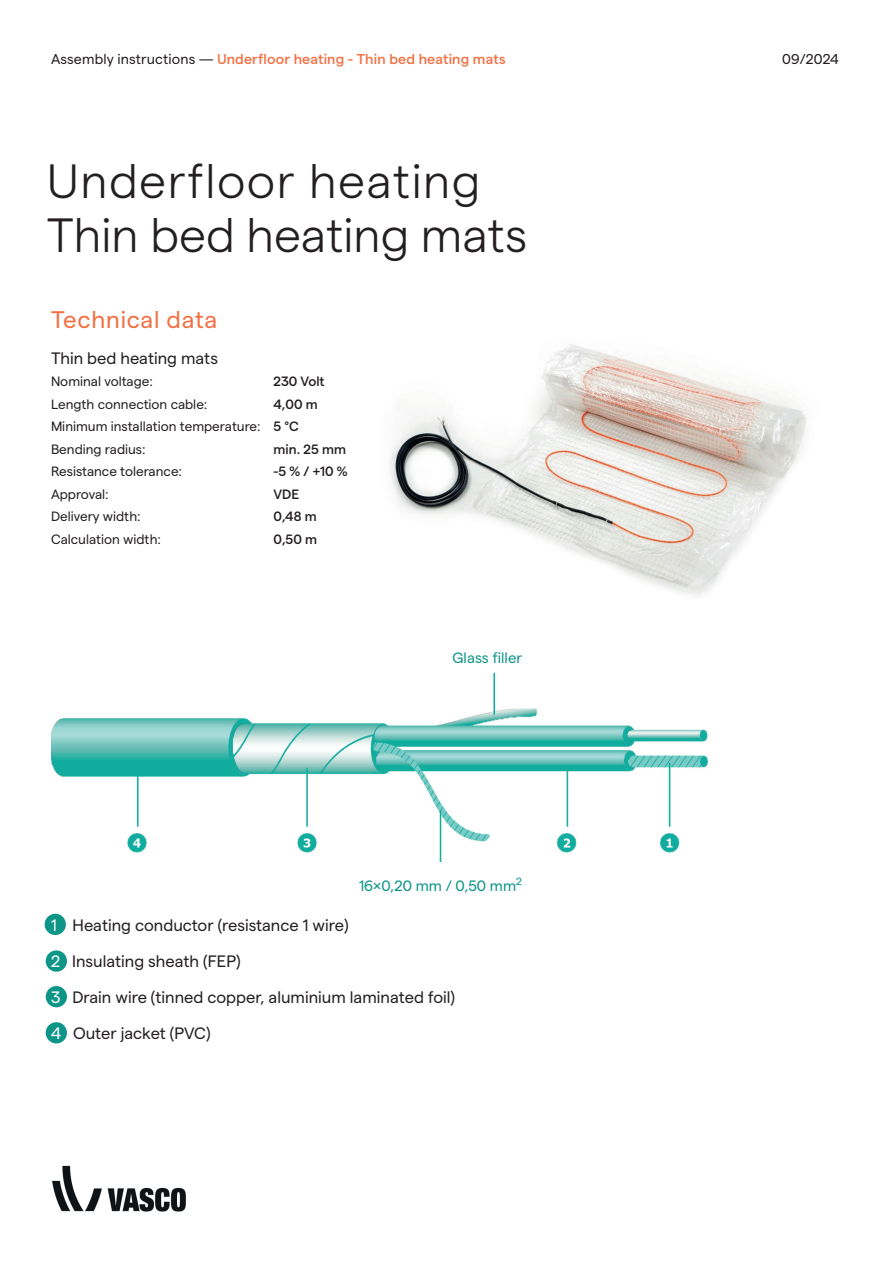
<style>
.page{position:relative;width:893px;height:1263px;background:#fff}
.page>*{position:absolute;margin:0;border:0;box-sizing:border-box;transform-origin:0 0}
.t1{font:300 48px/54px "Matter";letter-spacing:.025em;color:#231f20}
.t2{font:24px "Matter";letter-spacing:.03em;color:#f36f42}
.t3{font:16.5px/36px "Matter";color:#231f20}
.t4{font:15px "Matter";color:#0d9688}
.t5{font:500 14.25px "Matter";letter-spacing:.01em;color:#f36f42}
.t6{font:14.25px "Matter";letter-spacing:.01em;color:#231f20}
.t7{font:13.5px/22.5px "Matter";color:#231f20}
.t8{font:500 13.5px "Matter";color:#231f20}
.s1{font-weight:400;color:#231f20}
.s2{font-weight:500}
.s3{color:#fff}
</style>
<div class="page">
<img style="left:52px;top:1165px;width:134px;height:47px">
<img style="left:390px;top:344px;width:416px;height:252px">
<img style="left:51px;top:672px;width:657px;height:190px">
<div style="left:46px;top:950px;width:21px;height:22px;background:#0d9688;border-radius:50%"></div>
<div style="left:45px;top:914px;width:21px;height:21px;background:#0d9688;border-radius:50%"></div>
<div style="left:46px;top:986px;width:21px;height:21px;background:#0d9688;border-radius:50%"></div>
<div style="left:46px;top:1022px;width:21px;height:21px;background:#0d9688;border-radius:50%"></div>
<p class="t5" style="left:51px;top:48px;width:456px"><span class="s1">Assembly instructions —</span> Underfloor heating - Thin bed heating mats</p>
<p class="t6" style="left:782px;top:49px;width:58px">09/2024</p>
<h1 class="t1" style="left:47px;top:150px;width:482px">Underfloor heating<br>Thin bed heating mats</h1>
<h2 class="t2" style="left:51px;top:302px;width:168px">Technical data</h2>
<p class="t3" style="left:51px;top:338px;width:169px">Thin bed heating mats</p>
<p class="t7" style="left:51px;top:369px;width:103px">Nominal voltage:</p>
<p class="t8" style="left:274px;top:371px;width:53px">230 Volt</p>
<p class="t7" style="left:51px;top:391px;width:158px">Length connection cable:</p>
<p class="t7" style="left:51px;top:391px;width:268px;text-indent:223px"><span class="s2">4,00 m<br></span>Minimum installation temperature: <span class="s2">5 °C<br></span>Bending radius:</p>
<p class="t8" style="left:274px;top:439px;width:74px">min. 25 mm</p>
<p class="t7" style="left:51px;top:459px;width:133px">Resistance tolerance:</p>
<p class="t8" style="left:274px;top:461px;width:76px">-5 % / +10 %</p>
<p class="t7" style="left:51px;top:481px;width:59px">Approval:</p>
<p class="t8" style="left:274px;top:484px;width:27px">VDE</p>
<p class="t7" style="left:51px;top:504px;width:91px">Delivery width:</p>
<p class="t8" style="left:274px;top:506px;width:45px">0,48 m</p>
<p class="t7" style="left:51px;top:526px;width:112px">Calculation width:</p>
<p class="t8" style="left:274px;top:529px;width:45px">0,50 m</p>
<p class="t4" style="left:452px;top:647px;width:71px">Glass filler</p>
<p class="t4" style="left:359px;top:875px;width:164px">16×0,20 mm / 0,50 mm<sup>2</sup></p>
<p class="t3" style="left:51px;top:906px;width:405px"><span class="s3">1</span> Heating conductor (resistance 1 wire)<br><span class="s3">2</span> Insulating sheath (FEP)<br><span class="s3">3</span> Drain wire (tinned copper, aluminium laminated foil)<br><span class="s3">4</span> Outer jacket (PVC)</p>
</div>
